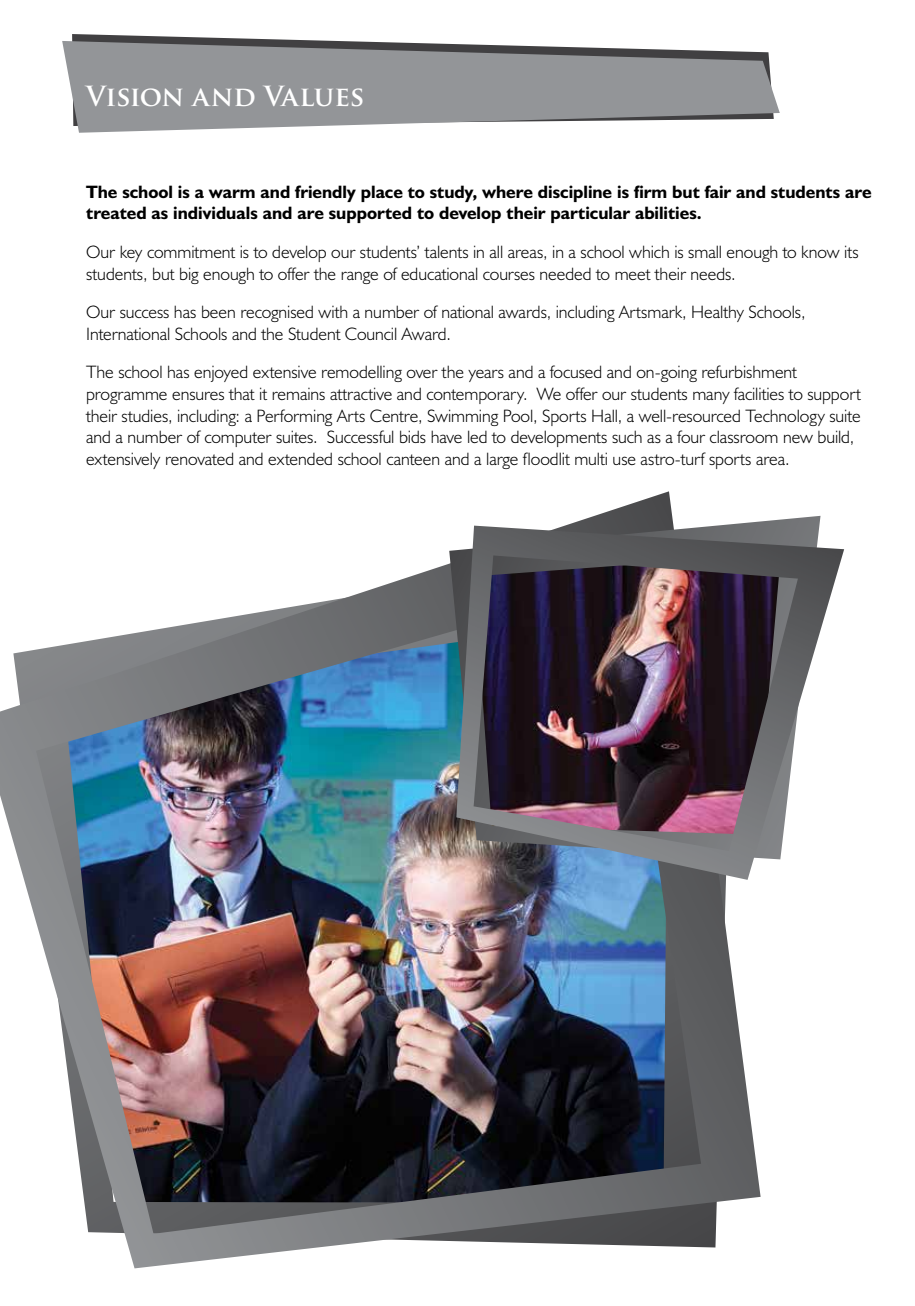
<style>
.page{position:relative;width:915px;height:1306px;background:#fff}
.page>*{position:absolute;margin:0;border:0;box-sizing:border-box;transform-origin:0 0}
.t1{font:700 27px "Trajan Pro";letter-spacing:-.015em;color:#fff}
.t2{font:300 18px/21.6px "Humanist 521 BT";letter-spacing:-.005em;color:#000}
.t3{font:700 18px/21.6px "Humanist 521 BT";color:#000}
</style>
<div class="page">
<svg style="left:72px;top:34px;width:264px;height:7px"></svg>
<svg style="left:62px;top:41px;width:717px;height:92px;background:#9c9d9f"></svg>
<img style="left:0;top:491px;width:760px;height:777px">
<svg style="left:449px;top:516px;width:371px;height:343px"></svg>
<img style="left:456px;top:525px;width:387px;height:354px">
<h1 class="t1" style="left:86px;top:80px;width:279px">Vision and Values</h1>
<p class="t3" style="left:86px;top:180px;width:786px">The school is a warm and friendly place to study, where discipline is firm but fair and students are treated as individuals and are supported to develop their particular abilities.</p>
<p class="t2" style="left:86px;top:241px;width:773px">Our key commitment is to develop our students’ talents in all areas, in a school which is small enough to know its students, but big enough to offer the range of educational courses needed to meet their needs.</p>
<p class="t2" style="left:86px;top:301px;width:720px">Our success has been recognised with a number of national awards, including Artsmark, Healthy Schools,<br>International Schools and the Student Council Award.</p>
<p class="t2" style="left:86px;top:361px;width:776px">The school has enjoyed extensive remodelling over the years and a focused and on-going refurbishment programme ensures that it remains attractive and contemporary. We offer our students many facilities to support their studies, including: a Performing Arts Centre, Swimming Pool, Sports Hall, a well-resourced Technology suite and a number of computer suites. Successful bids have led to developments such as a four classroom new build, extensively renovated and extended school canteen and a large floodlit multi use astro-turf sports area.</p>
</div>
